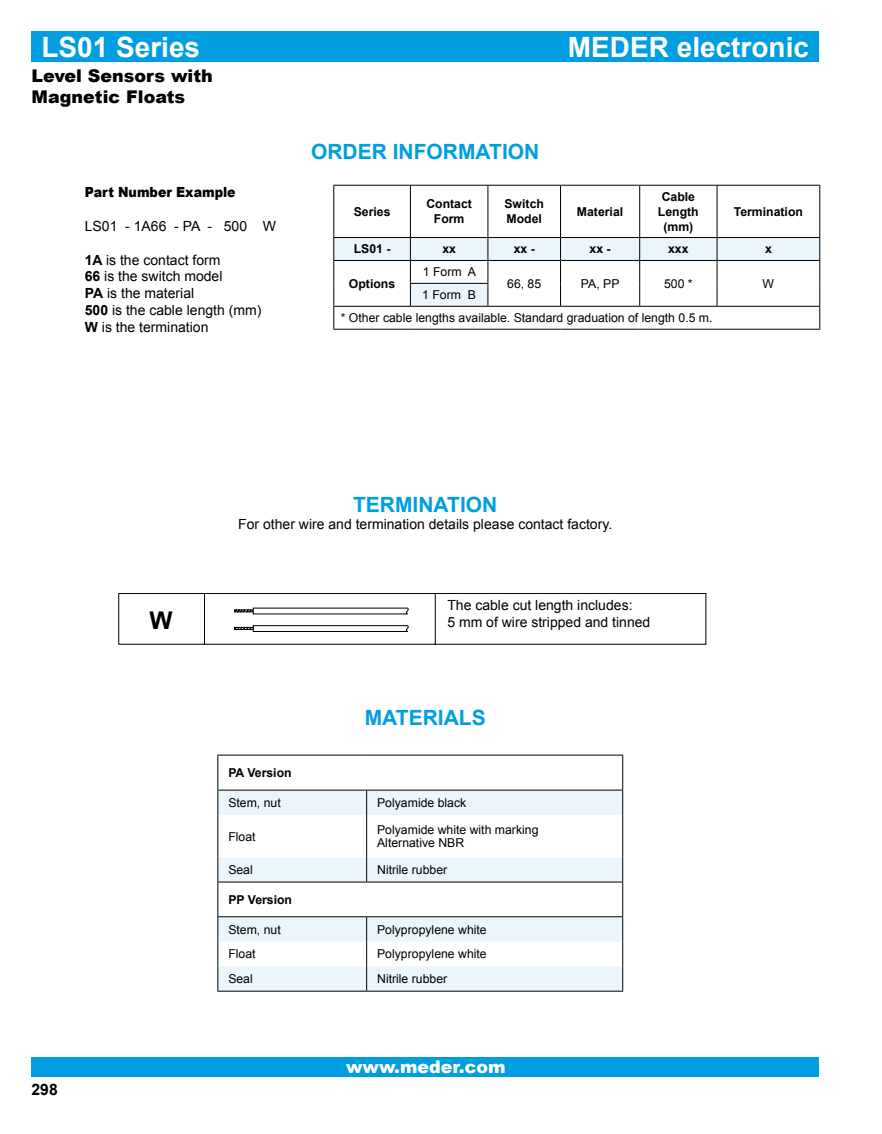
<style>
.page{position:relative;width:882px;height:1134px;background:#fff}
.page>*{position:absolute;margin:0;border:0;box-sizing:border-box;transform-origin:0 0}
.t1{font:700 28px "Arial";color:#fff}
.t2{font:700 24.5px "Arial";color:#000}
.t3{font:700 21px "Arial";color:#009ee0}
.t4{font:900 17.5px/21px "Arial";color:#000}
.t5{font:900 17.5px "Arial";color:#fff}
.t6{font:700 15.75px "Arial";color:#000}
.t7{font:14px/16.8px "Arial";color:#000}
.t8{font:900 14px "Arial";color:#000;scale:.9 1}
.t9{font:12.25px/22.9px "Arial";color:#000}
.t10{font:700 12.25px/14.7px "Arial";color:#000;text-align:center}
.s1{font-weight:700}
</style>
<div class="page">
<div style="left:32px;top:1057px;width:787px;height:19px;background:#009ee0"></div>
<div style="left:32px;top:32px;width:787px;height:30px;background:#009ee0"></div>
<hr style="left:333px;top:185px;width:77px;height:1px;background:#000">
<hr style="left:333px;top:186px;width:1px;height:51px;background:#000">
<hr style="left:410px;top:185px;width:78px;height:1px;background:#000">
<hr style="left:410px;top:186px;width:1px;height:51px;background:#000">
<hr style="left:488px;top:185px;width:73px;height:1px;background:#000">
<hr style="left:487px;top:186px;width:1px;height:51px;background:#000">
<hr style="left:561px;top:185px;width:79px;height:1px;background:#000">
<hr style="left:560px;top:186px;width:1px;height:51px;background:#000">
<hr style="left:640px;top:185px;width:77px;height:1px;background:#000">
<hr style="left:639px;top:186px;width:1px;height:51px;background:#000">
<hr style="left:717px;top:185px;width:103px;height:1px;background:#000">
<hr style="left:717px;top:186px;width:1px;height:51px;background:#000">
<hr style="left:819px;top:186px;width:1px;height:51px;background:#000">
<hr style="left:333px;top:237px;width:77px;height:1px;background:#000">
<hr style="left:410px;top:237px;width:78px;height:1px;background:#000">
<hr style="left:488px;top:237px;width:73px;height:1px;background:#000">
<hr style="left:561px;top:237px;width:79px;height:1px;background:#000">
<hr style="left:640px;top:237px;width:77px;height:1px;background:#000">
<hr style="left:717px;top:237px;width:103px;height:1px;background:#000">
<svg style="left:333px;top:238px;width:487px;height:91px"></svg>
<hr style="left:333px;top:329px;width:77px;height:1px;background:#000">
<hr style="left:410px;top:329px;width:78px;height:1px;background:#000">
<hr style="left:488px;top:329px;width:73px;height:1px;background:#000">
<hr style="left:561px;top:329px;width:79px;height:1px;background:#000">
<hr style="left:640px;top:329px;width:77px;height:1px;background:#000">
<hr style="left:717px;top:329px;width:103px;height:1px;background:#000">
<svg style="left:118px;top:593px;width:588px;height:52px"></svg>
<svg style="left:218px;top:791px;width:404px;height:200px;fill:#f2f9fd"></svg>
<hr style="left:217px;top:755px;width:150px;height:1px;background:#000">
<hr style="left:217px;top:756px;width:1px;height:34px;background:#000">
<hr style="left:367px;top:755px;width:256px;height:1px;background:#000">
<hr style="left:622px;top:756px;width:1px;height:34px;background:#000">
<hr style="left:217px;top:790px;width:150px;height:1px;background:#000">
<svg style="left:217px;top:791px;width:1px;height:24px"></svg>
<hr style="left:367px;top:790px;width:256px;height:1px;background:#000">
<svg style="left:366px;top:791px;width:1px;height:24px"></svg>
<svg style="left:622px;top:791px;width:1px;height:24px"></svg>
<hr style="left:217px;top:815px;width:1px;height:42px;background:#000">
<hr style="left:366px;top:815px;width:1px;height:42px;background:#000">
<hr style="left:622px;top:815px;width:1px;height:42px;background:#000">
<svg style="left:217px;top:857px;width:1px;height:25px"></svg>
<svg style="left:366px;top:857px;width:1px;height:25px"></svg>
<svg style="left:622px;top:857px;width:1px;height:25px"></svg>
<hr style="left:217px;top:882px;width:150px;height:1px;background:#000">
<hr style="left:217px;top:882px;width:1px;height:34px;background:#000">
<hr style="left:367px;top:882px;width:256px;height:1px;background:#000">
<hr style="left:622px;top:882px;width:1px;height:34px;background:#000">
<hr style="left:217px;top:916px;width:150px;height:1px;background:#000">
<hr style="left:367px;top:916px;width:256px;height:1px;background:#000">
<svg style="left:217px;top:917px;width:1px;height:74px"></svg>
<svg style="left:366px;top:917px;width:1px;height:74px"></svg>
<svg style="left:622px;top:917px;width:1px;height:74px"></svg>
<hr style="left:217px;top:991px;width:150px;height:1px;background:#000">
<hr style="left:367px;top:991px;width:256px;height:1px;background:#000">
<h1 class="t1" style="left:41px;top:31px;width:160px">LS01 Series</h1>
<h3 class="t4" style="left:32px;top:65px;width:183px">Level Sensors with<br>Magnetic Floats</h3>
<p class="t8" style="left:85px;top:185px;width:169px">Part Number Example</p>
<p class="t7" style="left:85px;top:218px;width:193px">LS01 - 1A66 - PA - 500 W</p>
<p class="t7" style="left:85px;top:251px;width:178px"><span class="s1">1A</span> is the contact form<br><span class="s1">66</span> is the switch model<br><span class="s1">PA</span> is the material<br><span class="s1">500</span> is the cable length (mm)<br><span class="s1">W</span> is the termination</p>
<h1 class="t1" style="left:568px;top:31px;width:243px">MEDER electronic</h1>
<h3 class="t3" style="left:311px;top:140px;width:230px">ORDER INFORMATION</h3>
<p class="t10" style="left:354px;top:204px;width:38px">Series</p>
<p class="t10" style="left:426px;top:197px;width:47px">Contact<br>Form</p>
<p class="t10" style="left:504px;top:197px;width:41px;text-align:left">Switch<br>Model</p>
<p class="t10" style="left:577px;top:204px;width:48px">Material</p>
<p class="t10" style="left:658px;top:189px;width:42px">Cable<br>Length (mm)</p>
<p class="t10" style="left:734px;top:204px;width:71px">Termination</p>
<p class="t10" style="left:354px;top:242px;width:38px">LS01 -</p>
<p class="t10" style="left:442px;top:242px;width:15px">xx</p>
<p class="t10" style="left:514px;top:242px;width:23px">xx -</p>
<p class="t10" style="left:590px;top:242px;width:23px">xx -</p>
<p class="t10" style="left:668px;top:242px;width:22px">xxx</p>
<p class="t10" style="left:765px;top:242px;width:8px">x</p>
<p class="t10" style="left:349px;top:276px;width:48px">Options</p>
<p class="t9" style="left:423px;top:261px;width:55px">1 Form A</p>
<p class="t9" style="left:507px;top:272px;width:36px">66, 85</p>
<p class="t9" style="left:581px;top:272px;width:40px">PA, PP</p>
<p class="t9" style="left:664px;top:272px;width:30px">500 *</p>
<p class="t9" style="left:763px;top:272px;width:13px">W</p>
<p class="t9" style="left:341px;top:284px;width:373px;text-indent:81px">1 Form B<br>* Other cable lengths available. Standard graduation of length 0.5 m.</p>
<h3 class="t3" style="left:353px;top:493px;width:146px">TERMINATION</h3>
<p class="t7" style="left:238px;top:515px;width:376px">For other wire and termination details please contact factory.</p>
<h2 class="t2" style="left:150px;top:606px;width:25px">W</h2>
<p class="t7" style="left:447px;top:597px;width:205px">The cable cut length includes:<br>5 mm of wire stripped and tinned</p>
<h3 class="t3" style="left:365px;top:706px;width:122px">MATERIALS</h3>
<p class="t10" style="left:228px;top:765px;width:65px">PA Version</p>
<p class="t9" style="left:228px;top:791px;width:54px">Stem, nut</p>
<p class="t9" style="left:377px;top:791px;width:91px">Polyamide black</p>
<p class="t9" style="left:228px;top:825px;width:29px">Float</p>
<p class="t9" style="left:377px;top:823px;width:163px;line-height:13.1px">Polyamide white with marking<br>Alternative NBR</p>
<p class="t9" style="left:228px;top:858px;width:26px">Seal</p>
<p class="t9" style="left:377px;top:858px;width:72px">Nitrile rubber</p>
<p class="t10" style="left:228px;top:892px;width:65px">PP Version</p>
<p class="t9" style="left:228px;top:918px;width:54px">Stem, nut</p>
<p class="t9" style="left:377px;top:918px;width:111px">Polypropylene white</p>
<p class="t9" style="left:228px;top:943px;width:29px">Float</p>
<p class="t9" style="left:377px;top:943px;width:111px">Polypropylene white</p>
<p class="t9" style="left:228px;top:967px;width:26px">Seal</p>
<p class="t9" style="left:377px;top:967px;width:72px">Nitrile rubber</p>
<p class="t6" style="left:32px;top:1081px;width:28px">298</p>
<h3 class="t5" style="left:346px;top:1057px;width:161px">www.meder.com</h3>
</div>
